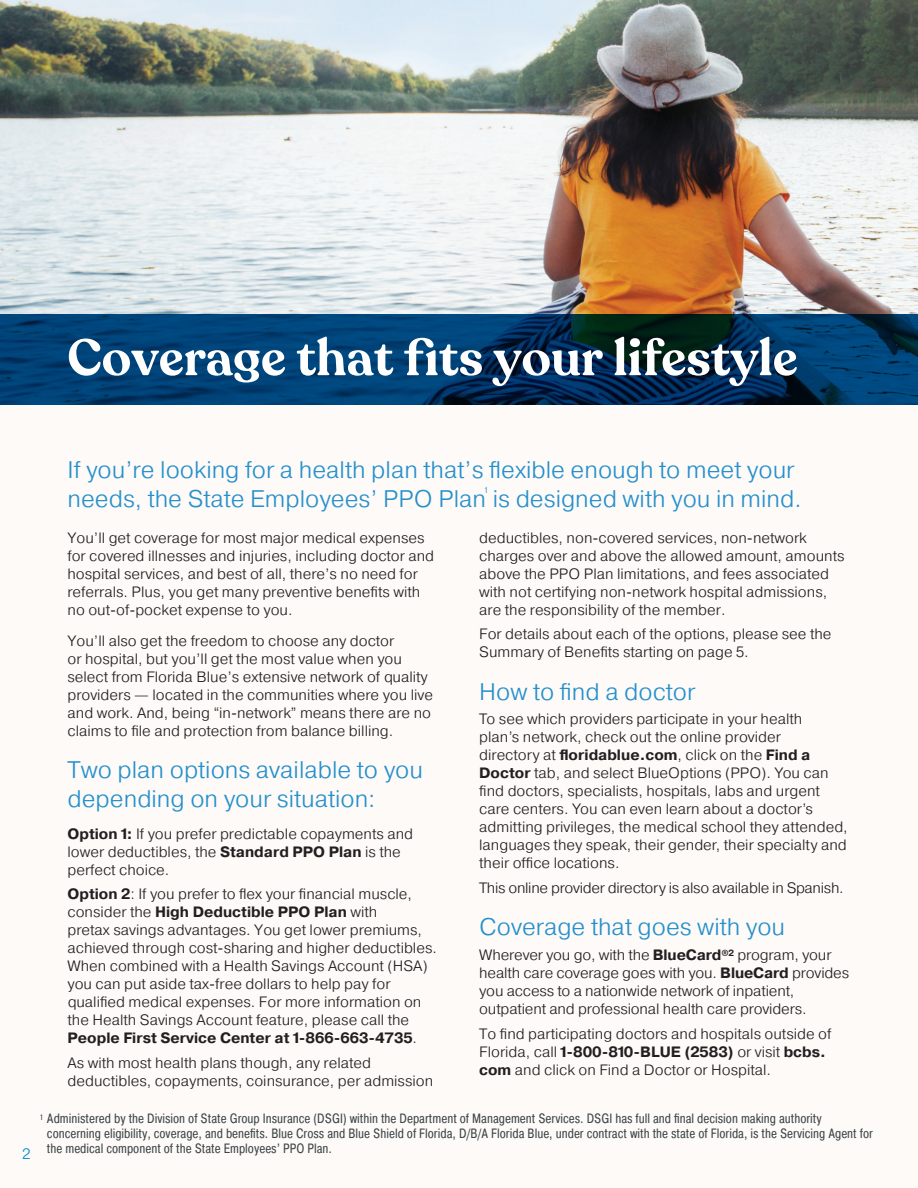
<style>
.page{position:relative;width:918px;height:1188px;background:#fdfaf8}
.page>*{position:absolute;margin:0;border:0;box-sizing:border-box;transform-origin:0 0}
.t1{font:600 51px "Recoleta";color:#fff}
.t2{font:300 24px/28.8px "Pragmatica";color:#2590cb}
.titles{font:300 15px/18px "Pragmatica";color:#231f20}
.titles-2{font:300 15px "Pragmatica";letter-spacing:-.02em;color:#231f20}
.t3{font:300 15px "Pragmatica";color:#0091cc}
.t4{font:13.5px/15px "Pragmatica Cond";color:#3c4446;scale:.95 1}
.t5{font:300 8.7px "Pragmatica";color:#2590cb}
.s1{font-weight:700}
</style>
<div class="page">
<img style="left:0;top:0;width:918px;height:314px">
<svg style="left:0;top:314px;width:918px;height:90px;background:#003764"></svg>
<h1 class="t1" style="left:68px;top:325px;width:732px">Coverage that fits your lifestyle</h1>
<p class="t3" style="left:23px;top:1145px;width:9px">2</p>
<p class="t2" style="left:68px;top:455px;width:736px">If you’re looking for a health plan that’s flexible enough to meet your needs, the State Employees’ PPO Plan is designed with you in mind.</p>
<p class="t5" style="left:485px;top:485px;width:4px">1</p>
<p class="titles" style="left:68px;top:528px;width:368px">You’ll get coverage for most major medical expenses for covered illnesses and injuries, including doctor and hospital services, and best of all, there’s no need for referrals. Plus, you get many preventive benefits with no out-of-pocket expense to you.</p>
<p class="titles" style="left:68px;top:632px;width:367px">You’ll also get the freedom to choose any doctor<br>or hospital, but you’ll get the most value when you select from Florida Blue’s extensive network of quality providers — located in the communities where you live and work. And, being “in-network” means there are no claims to file and protection from balance billing.</p>
<h2 class="t2" style="left:68px;top:755px;width:357px">Two plan options available to you depending on your situation:</h2>
<p class="titles" style="left:68px;top:824px;width:347px"><span class="s1">Option 1:</span> If you prefer predictable copayments and lower deductibles, the <span class="s1">Standard PPO Plan</span> is the perfect choice.</p>
<p class="titles" style="left:68px;top:885px;width:371px"><span class="s1">Option 2</span>: If you prefer to flex your financial muscle, consider the <span class="s1">High Deductible PPO Plan</span> with<br>pretax savings advantages. You get lower premiums, achieved through cost-sharing and higher deductibles.<br>When combined with a Health Savings Account (HSA) you can put aside tax-free dollars to help pay for qualified medical expenses. For more information on the Health Savings Account feature, please call the <span class="s1">People First Service Center at 1-866-663-4735</span>.</p>
<p class="titles" style="left:68px;top:1054px;width:367px">As with most health plans though, any related deductibles, copayments, coinsurance, per admission</p>
<p class="titles" style="left:479px;top:528px;width:367px">deductibles, non-covered services, non-network charges over and above the allowed amount, amounts above the PPO Plan limitations, and fees associated with not certifying non-network hospital admissions, are the responsibility of the member.</p>
<p class="titles" style="left:479px;top:625px;width:354px">For details about each of the options, please see the<br>Summary of Benefits starting on page 5.</p>
<h2 class="t2" style="left:479px;top:676px;width:218px">How to find a doctor</h2>
<p class="titles" style="left:479px;top:710px;width:370px">To see which providers participate in your health<br>plan’s network, check out the online provider<br>directory at <span class="s1">floridablue.com</span>, click on the <span class="s1">Find a Doctor</span> tab, and select BlueOptions (PPO). You can find doctors, specialists, hospitals, labs and urgent care centers. You can even learn about a doctor’s admitting privileges, the medical school they attended, languages they speak, their gender, their specialty and their office locations.</p>
<p class="titles-2" style="left:479px;top:878px;width:366px">This online provider directory is also available in Spanish.</p>
<h2 class="t2" style="left:479px;top:912px;width:307px">Coverage that goes with you</h2>
<p class="titles" style="left:479px;top:946px;width:371px">Wherever you go, with the <span class="s1">BlueCard</span><sup>®2</sup> program, your health care coverage goes with you. <span class="s1">BlueCard</span> provides you access to a nationwide network of inpatient, outpatient and professional health care providers.</p>
<p class="titles" style="left:479px;top:1024px;width:354px">To find participating doctors and hospitals outside of<br>Florida, call <span class="s1">1-800-810-BLUE (2583)</span> or visit <span class="s1">bcbs. com</span> and click on Find a Doctor or Hospital.</p>
<p class="t4" style="left:47px;top:1111px;width:871px;text-indent:-6px"><sup>1</sup> Administered by the Division of State Group Insurance (DSGI) within the Department of Management Services. DSGI has full and final decision making authority concerning eligibility, coverage, and benefits. Blue Cross and Blue Shield of Florida, D/B/A Florida Blue, under contract with the state of Florida, is the Servicing Agent for the medical component of the State Employees’ PPO Plan.</p>
</div>
